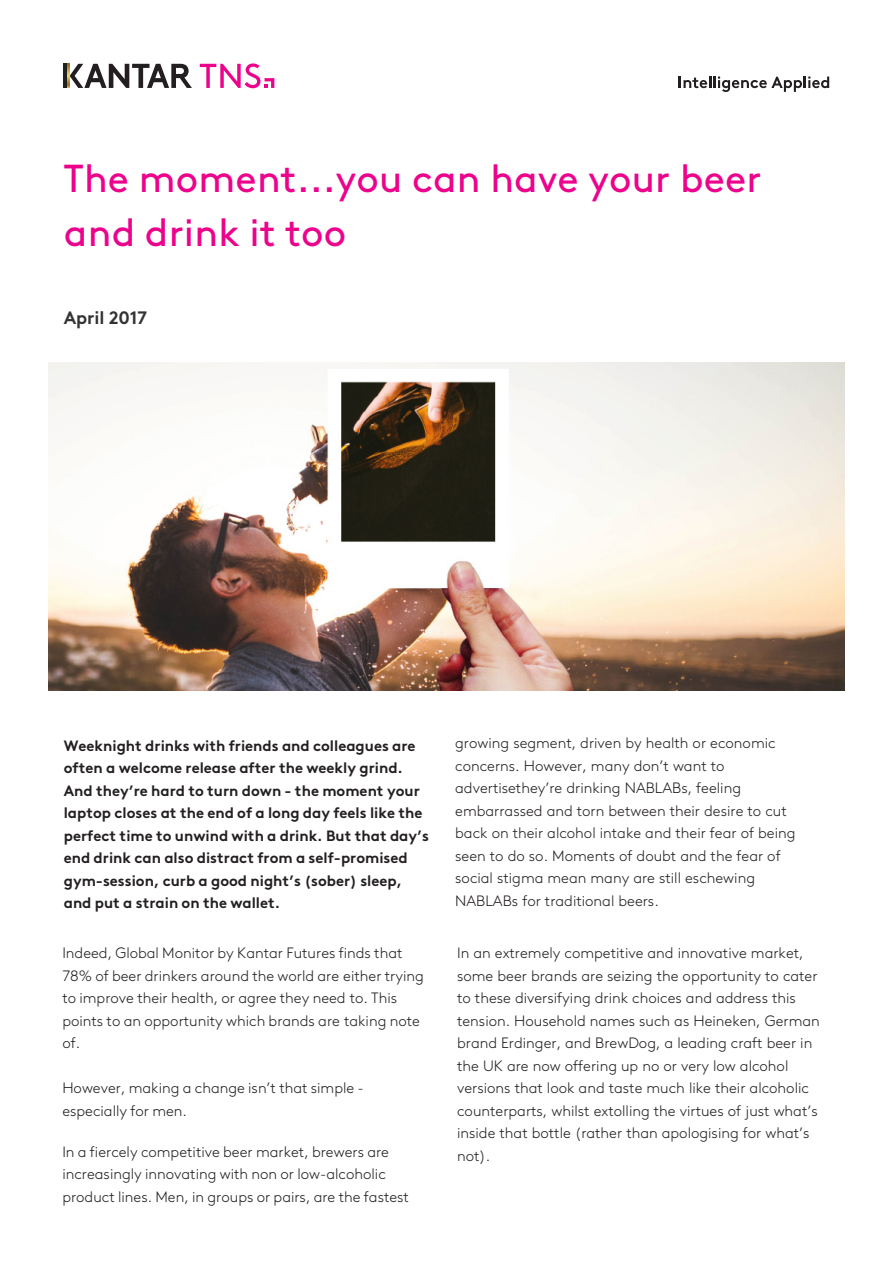
<style>
.page{position:relative;width:893px;height:1263px;background:#fff}
.page>*{position:absolute;margin:0;border:0;box-sizing:border-box;transform-origin:0 0}
.t1{font:39px/53.2px "Kantar Brown";letter-spacing:.005em;color:#ed028c}
.t2{font:700 18px "Kantar Brown";letter-spacing:-.005em;color:#323332}
.Body_copy{font:300 15px/22.5px "Kantar Brown";color:#231f20}
.Body_copy-2{font:700 15px/22.5px "Kantar Brown";color:#231f20}
</style>
<div class="page">
<svg style="left:70px;top:64px;width:122px;height:24px"></svg>
<svg style="left:67px;top:64px;width:2px;height:24px"></svg>
<hr style="left:64px;top:64px;width:3px;height:24px;background:#231f20">
<svg style="left:200px;top:63px;width:74px;height:25px"></svg>
<svg style="left:679px;top:77px;width:150px;height:15px"></svg>
<img style="left:49px;top:362px;width:795px;height:329px">
<p class="t1" style="left:64px;top:149px;width:699px">The moment...you can have your beer and drink it too</p>
<p class="t2" style="left:64px;top:303px;width:85px">April 2017</p>
<p class="Body_copy-2" style="left:64px;top:732px;width:367px">Weeknight drinks with friends and colleagues are often a welcome release after the weekly grind.<br>And they’re hard to turn down - the moment your laptop closes at the end of a long day feels like the perfect time to unwind with a drink. But that day’s end drink can also distract from a self-promised gym-session, curb a good night’s (sober) sleep, and put a strain on the wallet.</p>
<p class="Body_copy" style="left:62px;top:941px;width:363px">Indeed, Global Monitor by Kantar Futures finds that 78% of beer drinkers around the world are either trying to improve their health, or agree they need to. This points to an opportunity which brands are taking note of.</p>
<p class="Body_copy" style="left:62px;top:1076px;width:303px">However, making a change isn’t that simple - especially for men.</p>
<p class="Body_copy" style="left:62px;top:1139px;width:348px">In a fiercely competitive beer market, brewers are increasingly innovating with non or low-alcoholic product lines. Men, in groups or pairs, are the fastest</p>
<p class="Body_copy" style="left:455px;top:731px;width:342px">growing segment, driven by health or economic concerns. However, many don’t want to advertisethey’re drinking NABLABs, feeling embarrassed and torn between their desire to cut back on their alcohol intake and their fear of being seen to do so. Moments of doubt and the fear of social stigma mean many are still eschewing NABLABs for traditional beers.</p>
<p class="Body_copy" style="left:457px;top:941px;width:364px">In an extremely competitive and innovative market, some beer brands are seizing the opportunity to cater to these diversifying drink choices and address this tension. Household names such as Heineken, German brand Erdinger, and BrewDog, a leading craft beer in the UK are now offering up no or very low alcohol versions that look and taste much like their alcoholic counterparts, whilst extolling the virtues of just what’s inside that bottle (rather than apologising for what’s not).</p>
</div>
